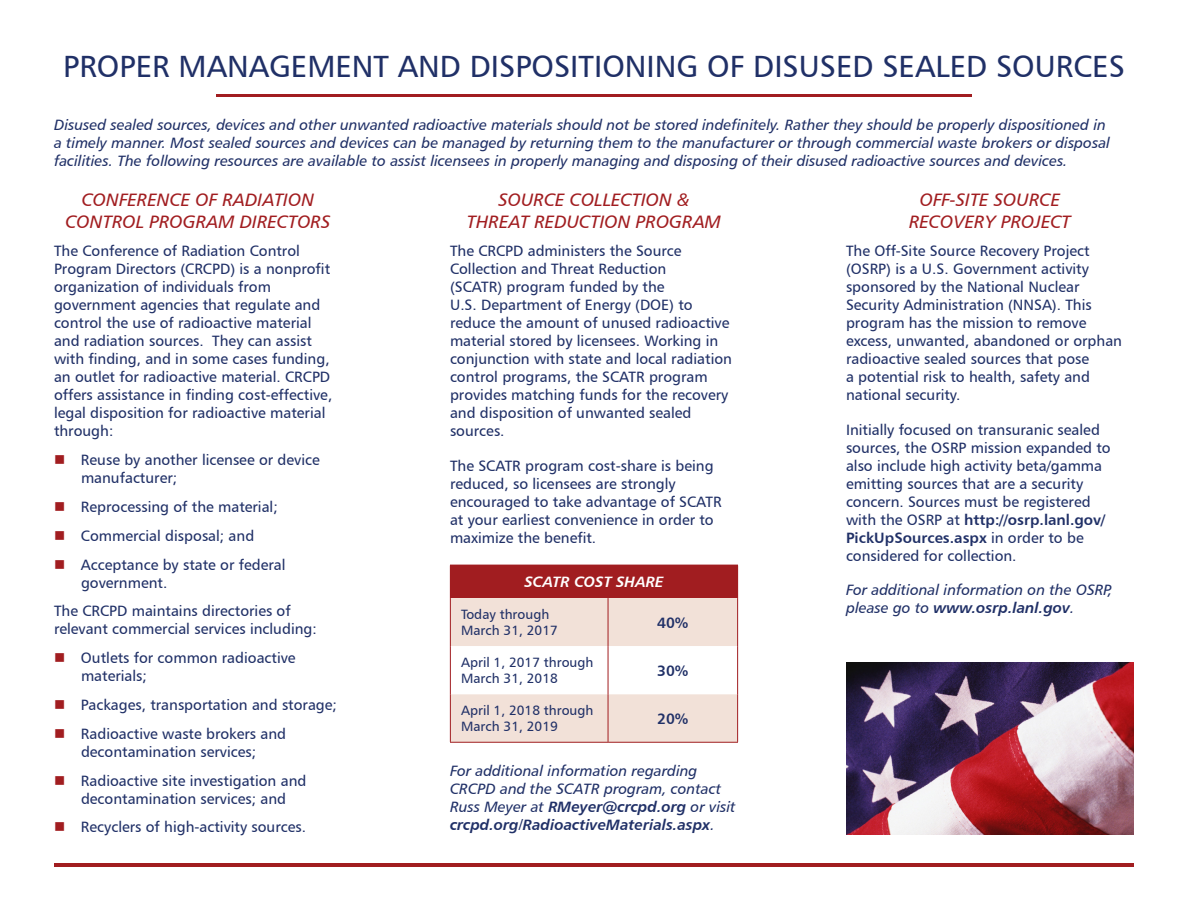
<style>
.page{position:relative;width:1188px;height:918px;background:#fff}
.page>*{position:absolute;margin:0;border:0;box-sizing:border-box;transform-origin:0 0}
.t1{font:30.75px "Humanist 777 BT Roman B";color:#203067}
.t2{font:18px/21.6px "Humanist 777 BT Italic B";color:#a11d20;text-align:center}
.t3{font:15px/18px "Humanist 777 BT Roman B";color:#203067}
.t4{font:15px/18px "Humanist 777 BT Italic B";color:#203067}
.t5{font:15px "Humanist 777 BT Bold Italic B";color:#fff}
.t6{font:15px "Humanist 777 BT Bold B";color:#203067}
.t7{font:13.5px/16.2px "Humanist 777 BT Roman B";color:#203067}
.s1{color:#a11d20}
.s2{font-family:"Humanist 777 BT Bold Italic B"}
.s3{font-family:"Humanist 777 BT Bold B"}
</style>
<div class="page">
<hr style="left:216px;top:95px;width:756px;height:2px;background:#a11d20">
<div style="left:450px;top:565px;width:288px;height:33px;background:#a11d20"></div>
<svg style="left:451px;top:598px;width:286px;height:144px"></svg>
<hr style="left:450px;top:598px;width:1px;height:48px;background:#a11d20">
<hr style="left:608px;top:598px;width:1px;height:48px;background:#a11d20">
<hr style="left:737px;top:598px;width:1px;height:48px;background:#a11d20">
<hr style="left:450px;top:646px;width:1px;height:48px;background:#a11d20">
<hr style="left:608px;top:646px;width:1px;height:48px;background:#a11d20">
<hr style="left:737px;top:646px;width:1px;height:48px;background:#a11d20">
<hr style="left:450px;top:694px;width:1px;height:48px;background:#a11d20">
<hr style="left:608px;top:694px;width:1px;height:48px;background:#a11d20">
<hr style="left:737px;top:694px;width:1px;height:48px;background:#a11d20">
<hr style="left:450px;top:742px;width:158px;height:1px;background:#a11d20">
<hr style="left:608px;top:742px;width:130px;height:1px;background:#a11d20">
<img style="left:846px;top:662px;width:288px;height:173px">
<hr style="left:54px;top:863px;width:1080px;height:3px;background:#a11d20">
<p class="t1" style="left:63px;top:48px;width:1063px">PROPER MANAGEMENT AND DISPOSITIONING OF DISUSED SEALED SOURCES</p>
<p class="t4" style="left:54px;top:115px;width:1057px">Disused sealed sources, devices and other unwanted radioactive materials should not be stored indefinitely. Rather they should be properly dispositioned in a timely manner. Most sealed sources and devices can be managed by returning them to the manufacturer or through commercial waste brokers or disposal facilities. The following resources are available to assist licensees in properly managing and disposing of their disused radioactive sources and devices.</p>
<p class="t2" style="left:65px;top:188px;width:267px">CONFERENCE OF RADIATION<br>CONTROL PROGRAM DIRECTORS</p>
<p class="t3" style="left:54px;top:242px;width:280px">The Conference of Radiation Control Program Directors (CRCPD) is a nonprofit organization of individuals from government agencies that regulate and control the use of radioactive material and radiation sources. They can assist with finding, and in some cases funding, an outlet for radioactive material. CRCPD offers assistance in finding cost-effective, legal disposition for radioactive material through:</p>
<p class="t3" style="left:81px;top:451px;width:240px;text-indent:-27px"><span class="s1">■</span> Reuse by another licensee or device manufacturer;</p>
<p class="t3" style="left:54px;top:497px;width:225px"><span class="s1">■</span> Reprocessing of the material;</p>
<p class="t3" style="left:54px;top:526px;width:202px"><span class="s1">■</span> Commercial disposal; and</p>
<p class="t3" style="left:81px;top:555px;width:206px;text-indent:-27px"><span class="s1">■</span> Acceptance by state or federal government.</p>
<p class="t3" style="left:54px;top:602px;width:264px">The CRCPD maintains directories of relevant commercial services including:</p>
<p class="t3" style="left:81px;top:649px;width:216px;text-indent:-27px"><span class="s1">■</span> Outlets for common radioactive materials;</p>
<p class="t3" style="left:54px;top:695px;width:284px"><span class="s1">■</span> Packages, transportation and storage;</p>
<p class="t3" style="left:54px;top:724px;width:234px;text-align:center"><span class="s1">■</span> Radioactive waste brokers and decontamination services;</p>
<p class="t3" style="left:54px;top:771px;width:254px;text-align:center"><span class="s1">■</span> Radioactive site investigation and decontamination services; and</p>
<p class="t3" style="left:54px;top:818px;width:254px"><span class="s1">■</span> Recyclers of high-activity sources.</p>
<p class="t2" style="left:467px;top:188px;width:256px">SOURCE COLLECTION &amp;<br>THREAT REDUCTION PROGRAM</p>
<p class="t3" style="left:450px;top:242px;width:284px">The CRCPD administers the Source Collection and Threat Reduction<br>(SCATR) program funded by the<br>U.S. Department of Energy (DOE) to reduce the amount of unused radioactive material stored by licensees. Working in conjunction with state and local radiation control programs, the SCATR program provides matching funds for the recovery and disposition of unwanted sealed sources.</p>
<p class="t3" style="left:450px;top:456px;width:273px">The SCATR program cost-share is being reduced, so licensees are strongly encouraged to take advantage of SCATR at your earliest convenience in order to maximize the benefit.</p>
<p class="t5" style="left:524px;top:572px;width:141px">SCATR COST SHARE</p>
<p class="t7" style="left:461px;top:606px;width:98px">Today through<br>March 31, 2017</p>
<p class="t6" style="left:657px;top:613px;width:33px">40%</p>
<p class="t7" style="left:461px;top:654px;width:134px">April 1, 2017 through<br>March 31, 2018</p>
<p class="t6" style="left:657px;top:661px;width:33px">30%</p>
<p class="t7" style="left:461px;top:702px;width:134px">April 1, 2018 through<br>March 31, 2019</p>
<p class="t6" style="left:657px;top:709px;width:33px">20%</p>
<p class="t4" style="left:450px;top:762px;width:287px">For additional information regarding CRCPD and the SCATR program, contact Russ Meyer at <span class="s2">RMeyer@crcpd.org</span> or visit <span class="s2">crcpd.org/RadioactiveMaterials.aspx</span>.</p>
<p class="t2" style="left:909px;top:188px;width:163px">OFF-SITE SOURCE<br>RECOVERY PROJECT</p>
<p class="t3" style="left:846px;top:242px;width:278px">The Off-Site Source Recovery Project (OSRP) is a U.S. Government activity sponsored by the National Nuclear Security Administration (NNSA). This program has the mission to remove excess, unwanted, abandoned or orphan radioactive sealed sources that pose<br>a potential risk to health, safety and national security.</p>
<p class="t3" style="left:846px;top:420px;width:266px">Initially focused on transuranic sealed sources, the OSRP mission expanded to also include high activity beta/gamma emitting sources that are a security concern. Sources must be registered with the OSRP at <span class="s3">http://osrp.lanl.gov/ PickUpSources.aspx</span> in order to be considered for collection.</p>
<p class="t4" style="left:846px;top:580px;width:268px">For additional information on the OSRP, please go to <span class="s2">www.osrp.lanl.gov</span>.</p>
</div>
